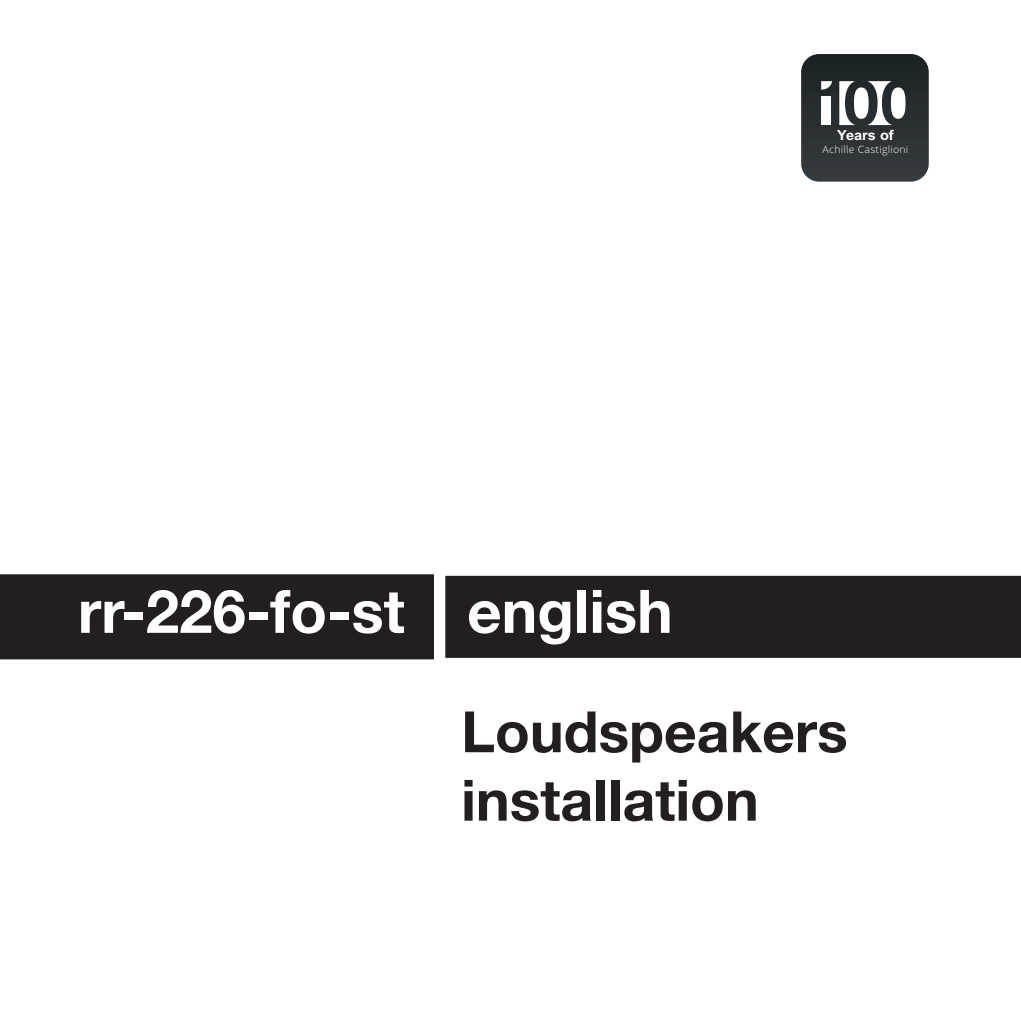
<style>
.page{position:relative;width:1021px;height:1021px;background:#fff}
.page>*{position:absolute;margin:0;border:0;box-sizing:border-box;transform-origin:0 0}
.t1{font:700 60px "Helvetica Neue";color:#fff}
.t2{font:700 57px/68.4px "Helvetica Neue";color:#231f20}
.t3{font:700 13.95px "Arial";color:#fff;scale:1.04 1}
.t4{font:300 10.05px "Open Sans";letter-spacing:.025em;color:#fff;scale:1.04 1}
</style>
<div class="page">
<div style="left:0;top:574px;width:434px;height:85px;background:#231f20"></div>
<div style="left:445px;top:575px;width:575px;height:83px;background:#231f20"></div>
<svg style="left:801px;top:54px;width:127px;height:128px;background:#454a4d"></svg>
<p class="t3" style="left:837px;top:126px;width:56px">Years of</p>
<p class="t4" style="left:822px;top:142px;width:84px">Achille Castiglioni</p>
<p class="t1" style="left:78px;top:574px;width:596px">rr-226-fo-st english</p>
<p class="t2" style="left:461px;top:696px;width:388px">Loudspeakers installation</p>
</div>
